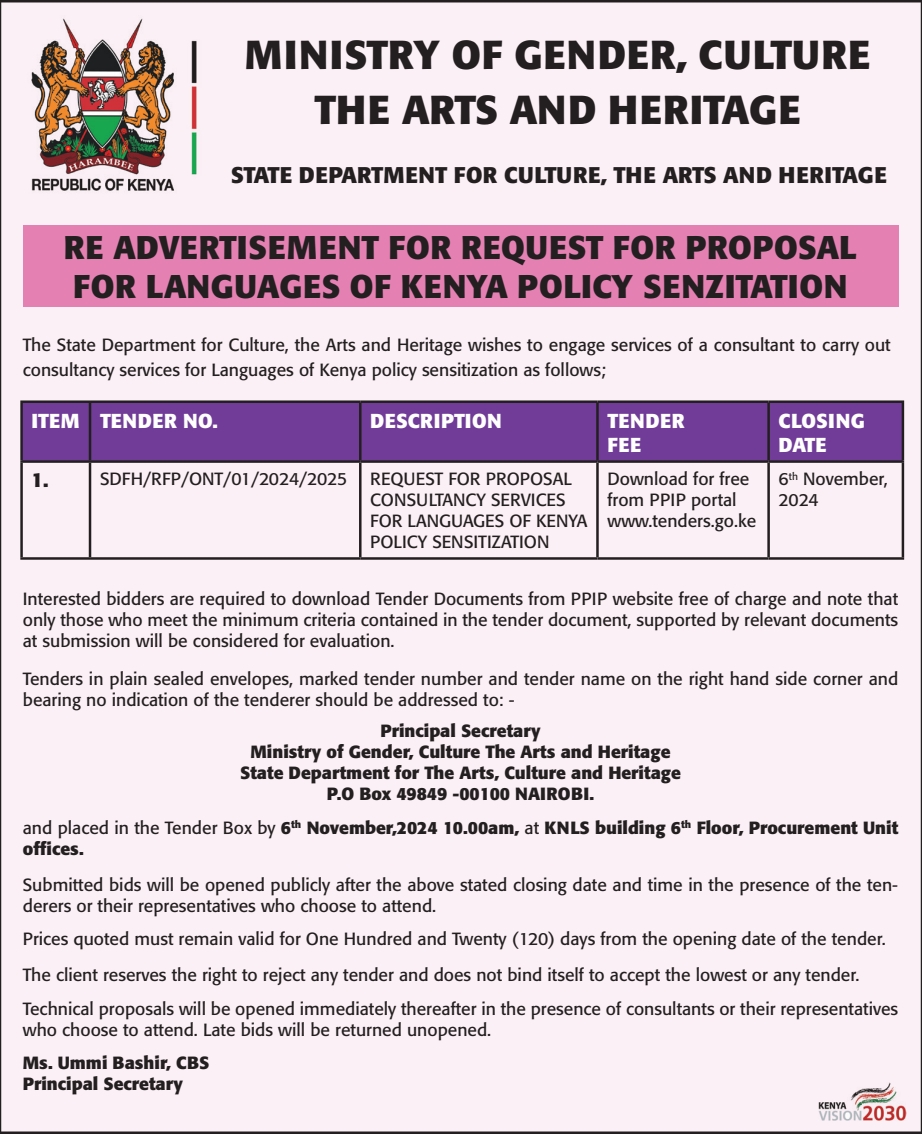
<style>
.page{position:relative;width:922px;height:1134px;background:#fff}
.page>*{position:absolute;margin:0;border:0;box-sizing:border-box;transform-origin:0 0}
.t1{font:700 40px/55px "Formata";letter-spacing:.02em;color:#231f20;text-align:center}
.t2{font:700 32.5px/39px "Formata";letter-spacing:.02em;color:#231f20}
.t3{font:700 22.5px "Formata";color:#231f20}
.t4{font:700 20px/24px "Formata";letter-spacing:.02em;color:#fff}
.t5{font:700 20px/24px "Formata";color:#fff}
.t6{font:700 20px "Formata";color:#231f20}
.t7{font:17.5px/21px "Formata";color:#231f20}
.t8{font:700 17.5px/21px "Formata";color:#231f20}
.s1{font-weight:400}
</style>
<div class="page">
<div style="left:0;top:0;width:921px;height:1134px;background:#fbf0f6"></div>
<img style="left:28px;top:15px;width:174px;height:181px">
<div style="left:23px;top:226px;width:875px;height:81px;background:#e580b3"></div>
<div style="left:23px;top:403px;width:878px;height:57px;background:#713c98"></div>
<div style="left:361px;top:403px;width:406px;height:57px;background:#713c98"></div>
<hr style="left:20px;top:400px;width:70px;height:3px;background:#231f20">
<hr style="left:20px;top:403px;width:3px;height:57px;background:#231f20">
<hr style="left:90px;top:400px;width:270px;height:3px;background:#231f20">
<hr style="left:89px;top:403px;width:2px;height:57px;background:#231f20">
<hr style="left:360px;top:400px;width:237px;height:3px;background:#231f20">
<hr style="left:359px;top:403px;width:2px;height:57px;background:#231f20">
<hr style="left:597px;top:400px;width:171px;height:3px;background:#231f20">
<hr style="left:596px;top:403px;width:2px;height:57px;background:#231f20">
<hr style="left:768px;top:400px;width:135px;height:3px;background:#231f20">
<hr style="left:767px;top:403px;width:2px;height:57px;background:#231f20">
<hr style="left:901px;top:403px;width:2px;height:57px;background:#231f20">
<hr style="left:20px;top:460px;width:70px;height:3px;background:#231f20">
<hr style="left:20px;top:463px;width:3px;height:94px;background:#231f20">
<hr style="left:90px;top:460px;width:270px;height:3px;background:#231f20">
<hr style="left:89px;top:463px;width:2px;height:94px;background:#231f20">
<hr style="left:360px;top:460px;width:237px;height:3px;background:#231f20">
<hr style="left:359px;top:463px;width:2px;height:94px;background:#231f20">
<hr style="left:597px;top:460px;width:171px;height:3px;background:#231f20">
<hr style="left:596px;top:463px;width:2px;height:94px;background:#231f20">
<hr style="left:768px;top:460px;width:135px;height:3px;background:#231f20">
<hr style="left:767px;top:463px;width:2px;height:94px;background:#231f20">
<hr style="left:901px;top:463px;width:2px;height:94px;background:#231f20">
<hr style="left:20px;top:557px;width:70px;height:3px;background:#231f20">
<hr style="left:90px;top:557px;width:270px;height:3px;background:#231f20">
<hr style="left:360px;top:557px;width:237px;height:3px;background:#231f20">
<hr style="left:597px;top:557px;width:171px;height:3px;background:#231f20">
<hr style="left:768px;top:557px;width:135px;height:3px;background:#231f20">
<h1 class="t1" style="left:245px;top:27px;width:627px">MINISTRY OF GENDER, CULTURE<br>THE ARTS AND HERITAGE</h1>
<p class="t3" style="left:231px;top:161px;width:657px">STATE DEPARTMENT FOR CULTURE, THE ARTS AND HERITAGE</p>
<h2 class="t2" style="left:64px;top:228px;width:794px">RE ADVERTISEMENT FOR REQUEST FOR PROPOSAL<br>FOR LANGUAGES OF KENYA POLICY SENZITATION</h2>
<p class="t7" style="left:23px;top:333px;width:869px;line-height:25px">The State Department for Culture, the Arts and Heritage wishes to engage services of a consultant to carry out consultancy services for Languages of Kenya policy sensitization as follows;</p>
<p class="t4" style="left:32px;top:408px;width:188px">ITEM TENDER NO.</p>
<p class="t4" style="left:370px;top:408px;width:133px">DESCRIPTION</p>
<p class="t4" style="left:607px;top:408px;width:79px">TENDER<br>FEE</p>
<p class="t5" style="left:778px;top:408px;width:88px">CLOSING<br>DATE</p>
<p class="t6" style="left:32px;top:468px;width:19px">1.</p>
<p class="t7" style="left:100px;top:469px;width:249px">SDFH/RFP/ONT/01/2024/2025</p>
<p class="t7" style="left:370px;top:469px;width:218px">REQUEST FOR PROPOSAL<br>CONSULTANCY SERVICES<br>FOR LANGUAGES OF KENYA<br>POLICY SENSITIZATION</p>
<p class="t7" style="left:607px;top:469px;width:150px">Download for free from PPIP portal www.tenders.go.ke</p>
<p class="t7" style="left:778px;top:469px;width:111px">6<sup>th</sup> November,<br>2024</p>
<p class="t7" style="left:23px;top:588px;width:876px;text-align:justify">Interested bidders are required to download Tender Documents from PPIP website free of charge and note that only those who meet the minimum criteria contained in the tender document, supported by relevant documents at submission will be considered for evaluation.</p>
<p class="t7" style="left:23px;top:669px;width:876px">Tenders in plain sealed envelopes, marked tender number and tender name on the right hand side corner and bearing no indication of the tenderer should be addressed to: -</p>
<p class="t8" style="left:240px;top:720px;width:442px;text-align:center">Principal Secretary<br>Ministry of Gender, Culture The Arts and Heritage State Department for The Arts, Culture and Heritage P.O Box 49849 -00100 NAIROBI.</p>
<p class="t8" style="left:23px;top:817px;width:876px"><span class="s1">and placed in the Tender Box by</span> 6<sup>th</sup> November,2024 10.00am, <span class="s1">at</span> KNLS building 6<sup>th</sup> Floor, Procurement Unit offices.</p>
<p class="t7" style="left:23px;top:874px;width:876px">Submitted bids will be opened publicly after the above stated closing date and time in the presence of the ten&shy;derers or their representatives who choose to attend.</p>
<p class="t7" style="left:23px;top:921px;width:864px;line-height:36px">Prices quoted must remain valid for One Hundred and Twenty (120) days from the opening date of the tender.<br>The client reserves the right to reject any tender and does not bind itself to accept the lowest or any tender.</p>
<p class="t7" style="left:23px;top:998px;width:876px">Technical proposals will be opened immediately thereafter in the presence of consultants or their representatives who choose to attend. Late bids will be returned unopened.</p>
<p class="t8" style="left:23px;top:1053px;width:188px">Ms. Ummi Bashir, CBS<br>Principal Secretary</p>
</div>
